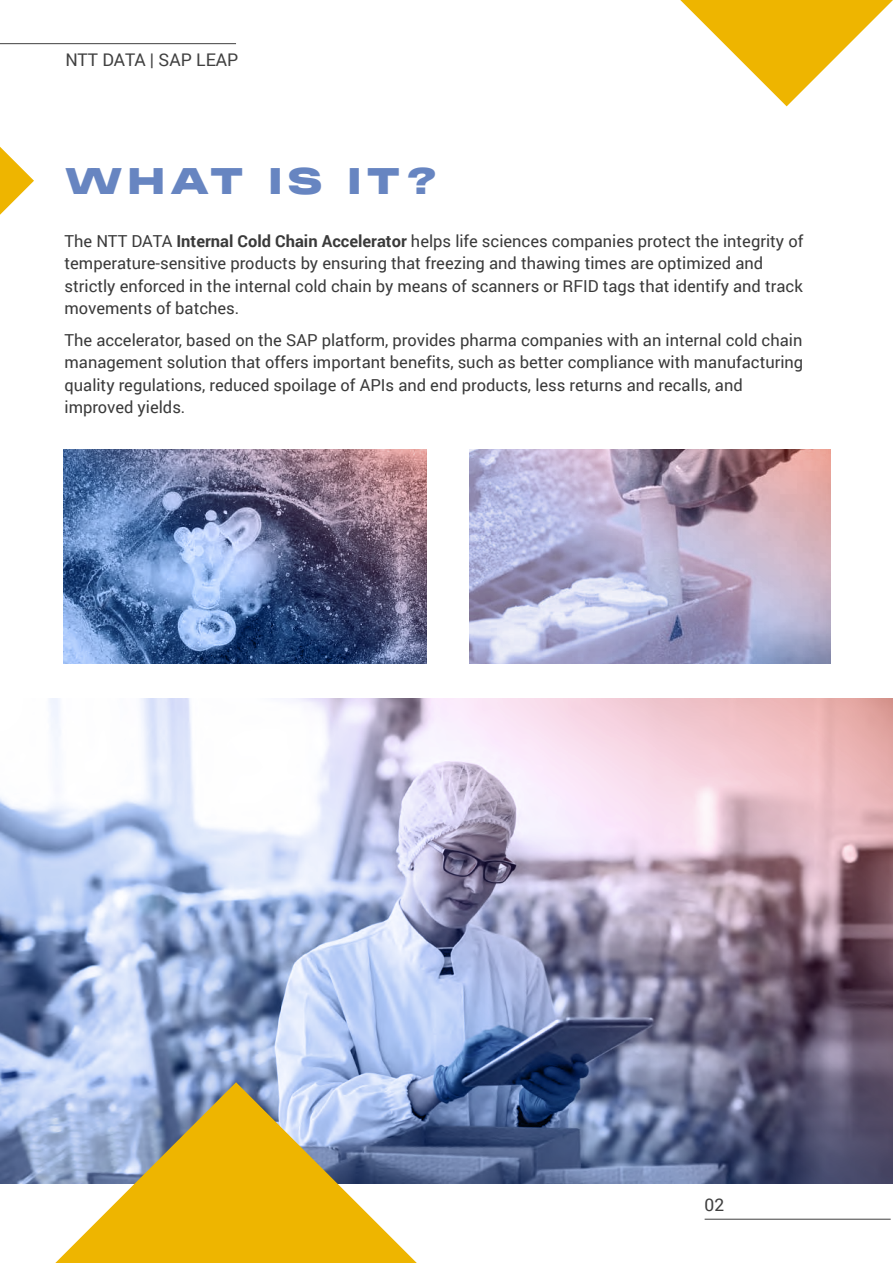
<style>
.page{position:relative;width:893px;height:1263px;background:#fff}
.page>*{position:absolute;margin:0;border:0;box-sizing:border-box;transform-origin:0 0}
.t1{font:36px "Monument Extended";letter-spacing:.12em;color:#6785c1}
.t2{font:17.4px "Roboto";color:#404040}
.t3{font:16.5px/22.5px "Roboto";color:#3a3a3a}
.s1{font-weight:700}
</style>
<div class="page">
<hr style="left:705px;top:1219px;width:186px;height:1px;background:#404040">
<hr style="left:0;top:43px;width:236px;height:1px;background:#404040">
<svg style="left:0;top:147px;width:34px;height:68px"></svg>
<svg style="left:680px;top:0;width:213px;height:106px"></svg>
<img style="left:0;top:698px;width:893px;height:485px">
<svg style="left:55px;top:1082px;width:362px;height:181px;background:#cab56b"></svg>
<img style="left:63px;top:449px;width:364px;height:215px">
<svg style="left:469px;top:449px;width:361px;height:215px;background:#b1a8c6"></svg>
<p class="t2" style="left:65px;top:48px;width:175px">NTT DATA | SAP LEAP</p>
<h1 class="t1" style="left:64px;top:157px;width:375px">WHAT IS IT?</h1>
<p class="t3" style="left:65px;top:229px;width:740px">The NTT DATA <span class="s1">Internal Cold Chain Accelerator</span> helps life sciences companies protect the integrity of temperature-sensitive products by ensuring that freezing and thawing times are optimized and strictly enforced in the internal cold chain by means of scanners or RFID tags that identify and track movements of batches.</p>
<p class="t3" style="left:65px;top:328px;width:740px">The accelerator, based on the SAP platform, provides pharma companies with an internal cold chain management solution that offers important benefits, such as better compliance with manufacturing quality regulations, reduced spoilage of APIs and end products, less returns and recalls, and improved yields.</p>
<p class="t2" style="left:705px;top:1193px;width:21px">02</p>
</div>
